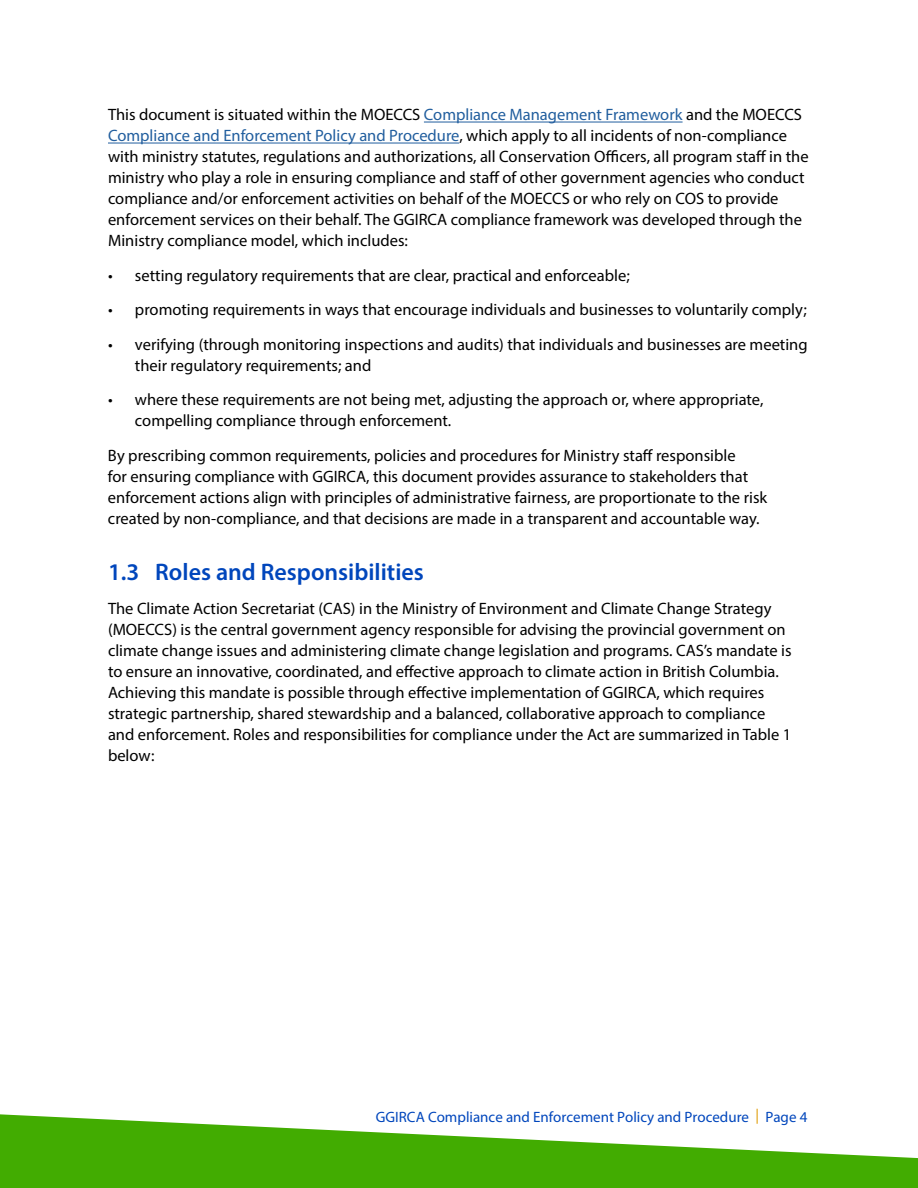
<style>
.page{position:relative;width:918px;height:1188px;background:#fff}
.page>*{position:absolute;margin:0;border:0;box-sizing:border-box;transform-origin:0 0}
.t1{font:600 24px "Myriad Pro";color:#0046bc}
.t2{font:16.5px/21px "Myriad Pro";color:#000}
.t3{font:15px "Myriad Pro";color:#0046bc}
.s1{color:#215e9e}
.s2{color:#df9a00}
</style>
<div class="page">
<svg style="left:0;top:1114px;width:918px;height:74px;fill:#42ac01"></svg>
<hr style="left:424px;top:122px;width:259px;height:1px;background:#215e9e">
<hr style="left:108px;top:143px;width:351px;height:1px;background:#215e9e">
<p class="t2" style="left:108px;top:104px;width:702px">This document is situated within the MOECCS <span class="s1">Compliance Management Framework</span> and the MOECCS <span class="s1">Compliance and Enforcement Policy and Procedure</span>, which apply to all incidents of non-compliance with ministry statutes, regulations and authorizations, all Conservation Officers, all program staff in the ministry who play a role in ensuring compliance and staff of other government agencies who conduct compliance and/or enforcement activities on behalf of the MOECCS or who rely on COS to provide enforcement services on their behalf. The GGIRCA compliance framework was developed through the Ministry compliance model, which includes:</p>
<p class="t2" style="left:108px;top:265px;width:523px">• setting regulatory requirements that are clear, practical and enforceable;</p>
<p class="t2" style="left:108px;top:299px;width:700px">• promoting requirements in ways that encourage individuals and businesses to voluntarily comply;</p>
<p class="t2" style="left:135px;top:334px;width:674px;text-indent:-27px">• verifying (through monitoring inspections and audits) that individuals and businesses are meeting their regulatory requirements; and</p>
<p class="t2" style="left:135px;top:389px;width:630px;text-indent:-27px">• where these requirements are not being met, adjusting the approach or, where appropriate, compelling compliance through enforcement.</p>
<p class="t2" style="left:108px;top:445px;width:661px">By prescribing common requirements, policies and procedures for Ministry staff responsible<br>for ensuring compliance with GGIRCA, this document provides assurance to stakeholders that enforcement actions align with principles of administrative fairness, are proportionate to the risk created by non-compliance, and that decisions are made in a transparent and accountable way.</p>
<h1 class="t1" style="left:108px;top:556px;width:317px">1.3 Roles and Responsibilities</h1>
<p class="t2" style="left:108px;top:598px;width:685px">The Climate Action Secretariat (CAS) in the Ministry of Environment and Climate Change Strategy (MOECCS) is the central government agency responsible for advising the provincial government on climate change issues and administering climate change legislation and programs. CAS’s mandate is to ensure an innovative, coordinated, and effective approach to climate action in British Columbia.<br>Achieving this mandate is possible through effective implementation of GGIRCA, which requires strategic partnership, shared stewardship and a balanced, collaborative approach to compliance and enforcement. Roles and responsibilities for compliance under the Act are summarized in Table 1 below:</p>
<p class="t3" style="left:376px;top:1107px;width:433px">GGIRCA Compliance and Enforcement Policy and Procedure <span class="s2">|</span> Page 4</p>
</div>
